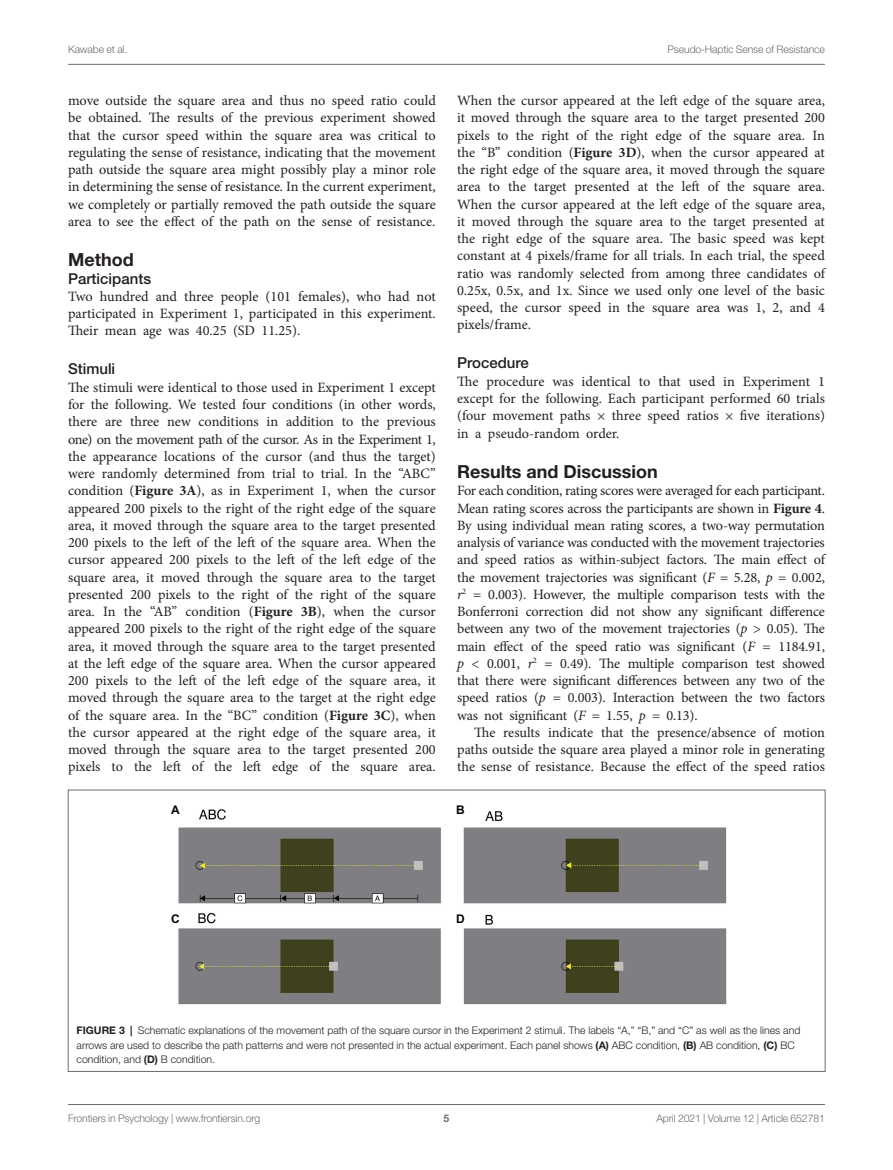
<style>
.page{position:relative;width:893px;height:1170px;background:#fff}
.page>*{position:absolute;margin:0;border:0;box-sizing:border-box;transform-origin:0 0}
.HEAD_2{font:700 18px "Helvetica Neue LT Std";color:#231f20}
.HEAD_3{font:500 15px "Helvetica Neue LT Std";color:#231f20}
.HEAD_3_after_HEAD_2{font:500 15px "Helvetica Neue LT Std";color:#231f20}
.TEXT_FLUSH{font:14.25px/17.2px "Minion Pro";letter-spacing:-.005em;color:#231f20;text-align:justify}
.TEXT{font:14.25px/17.2px "Minion Pro";color:#231f20;text-align:justify}
.t1{font:700 12px "Arial";color:#040503}
.FIG_LEG{font:300 10.5px/14.2px "Helvetica Neue LT Std";color:#231f20}
.t2{font:300 10.5px "Helvetica Neue LT Std";letter-spacing:-.015em;color:#6c6d70}
.t3{font:700 10.5px "Helvetica Neue LT Std";color:#6c6d70}
.s1{font-weight:700}
.s2{font-style:italic}
</style>
<div class="page">
<hr style="left:68px;top:64px;width:757px;height:1px;background:#6c6d70">
<hr style="left:68px;top:1104px;width:757px;height:1px;background:#6c6d70">
<img style="left:178px;top:809px;width:549px;height:196px">
<p class="t2" style="left:68px;top:42px;width:61px">Kawabe et al.</p>
<p class="t2" style="left:667px;top:42px;width:159px">Pseudo-Haptic Sense of Resistance</p>
<p class="TEXT_FLUSH" style="left:68px;top:92px;width:369px">move outside the square area and thus no speed ratio could be obtained. The results of the previous experiment showed that the cursor speed within the square area was critical to regulating the sense of resistance, indicating that the movement path outside the square area might possibly play a minor role in determining the sense of resistance. In the current experiment, we completely or partially removed the path outside the square area to see the effect of the path on the sense of resistance.</p>
<p class="HEAD_2" style="left:68px;top:248px;width:67px">Method</p>
<p class="HEAD_3_after_HEAD_2" style="left:68px;top:269px;width:85px">Participants</p>
<p class="TEXT_FLUSH" style="left:68px;top:288px;width:369px">Two hundred and three people (101 females), who had not participated in Experiment 1, participated in this experiment.<br>Their mean age was 40.25 (SD 11.25).</p>
<p class="HEAD_3" style="left:68px;top:360px;width:49px">Stimuli</p>
<p class="TEXT_FLUSH" style="left:68px;top:378px;width:369px">The stimuli were identical to those used in Experiment 1 except for the following. We tested four conditions (in other words, there are three new conditions in addition to the previous one) on the movement path of the cursor. As in the Experiment 1, the appearance locations of the cursor (and thus the target) were randomly determined from trial to trial. In the “ABC” condition (<span class="s1">Figure 3A</span>), as in Experiment 1, when the cursor appeared 200 pixels to the right of the right edge of the square area, it moved through the square area to the target presented 200 pixels to the left of the left of the square area. When the cursor appeared 200 pixels to the left of the left edge of the square area, it moved through the square area to the target presented 200 pixels to the right of the right of the square area. In the “AB” condition (<span class="s1">Figure 3B</span>), when the cursor appeared 200 pixels to the right of the right edge of the square area, it moved through the square area to the target presented at the left edge of the square area. When the cursor appeared 200 pixels to the left of the left edge of the square area, it moved through the square area to the target at the right edge of the square area. In the “BC” condition (<span class="s1">Figure 3C</span>), when the cursor appeared at the right edge of the square area, it moved through the square area to the target presented 200 pixels to the left of the left edge of the square area.</p>
<p class="TEXT_FLUSH" style="left:457px;top:92px;width:369px">When the cursor appeared at the left edge of the square area, it moved through the square area to the target presented 200 pixels to the right of the right edge of the square area. In the “B” condition (<span class="s1">Figure 3D</span>), when the cursor appeared at the right edge of the square area, it moved through the square area to the target presented at the left of the square area.<br>When the cursor appeared at the left edge of the square area, it moved through the square area to the target presented at the right edge of the square area. The basic speed was kept constant at 4 pixels/frame for all trials. In each trial, the speed ratio was randomly selected from among three candidates of 0.25x, 0.5x, and 1x. Since we used only one level of the basic speed, the cursor speed in the square area was 1, 2, and 4 pixels/frame.</p>
<p class="HEAD_3" style="left:457px;top:354px;width:73px">Procedure</p>
<p class="TEXT_FLUSH" style="left:457px;top:372px;width:369px">The procedure was identical to that used in Experiment 1 except for the following. Each participant performed 60 trials (four movement paths × three speed ratios × five iterations) in a pseudo-random order.</p>
<p class="HEAD_2" style="left:457px;top:460px;width:202px">Results and Discussion</p>
<p class="TEXT_FLUSH" style="left:457px;top:482px;width:369px">For each condition, rating scores were averaged for each participant.<br>Mean rating scores across the participants are shown in <span class="s1">Figure 4</span>.<br>By using individual mean rating scores, a two-way permutation analysis of variance was conducted with the movement trajectories and speed ratios as within-subject factors. The main effect of the movement trajectories was significant (<span class="s2">F</span> = 5.28, <span class="s2">p</span> = 0.002, <span class="s2">r</span><sup>2</sup> = 0.003). However, the multiple comparison tests with the Bonferroni correction did not show any significant difference between any two of the movement trajectories (<span class="s2">p</span> &gt; 0.05). The main effect of the speed ratio was significant (<span class="s2">F</span> = 1184.91, <span class="s2">p</span> &lt; 0.001, <span class="s2">r</span><sup>2</sup> = 0.49). The multiple comparison test showed that there were significant differences between any two of the speed ratios (<span class="s2">p</span> = 0.003). Interaction between the two factors was not significant (<span class="s2">F</span> = 1.55, <span class="s2">p</span> = 0.13).</p>
<p class="TEXT" style="left:457px;top:723px;width:369px;text-indent:17px">The results indicate that the presence/absence of motion paths outside the square area played a minor role in generating the sense of resistance. Because the effect of the speed ratios</p>
<p class="t1" style="left:171px;top:801px;width:10px">A</p>
<p class="t1" style="left:456px;top:801px;width:10px">B</p>
<p class="t1" style="left:171px;top:909px;width:10px">C</p>
<p class="t1" style="left:456px;top:909px;width:10px">D</p>
<p class="FIG_LEG" style="left:77px;top:1023px;width:725px"><span class="s1">FIGURE 3 |</span> Schematic explanations of the movement path of the square cursor in the Experiment 2 stimuli. The labels “A,” “B,” and “C” as well as the lines and arrows are used to describe the path patterns and were not presented in the actual experiment. Each panel shows <span class="s1">(A)</span> ABC condition, <span class="s1">(B)</span> AB condition, <span class="s1">(C)</span> BC condition, and <span class="s1">(D)</span> B condition.</p>
<p class="t2" style="left:68px;top:1111px;width:194px">Frontiers in Psychology | www.frontiersin.org</p>
<p class="t3" style="left:444px;top:1111px;width:7px">5</p>
<p class="t2" style="left:656px;top:1111px;width:170px">April 2021 | Volume 12 | Article 652781</p>
</div>
